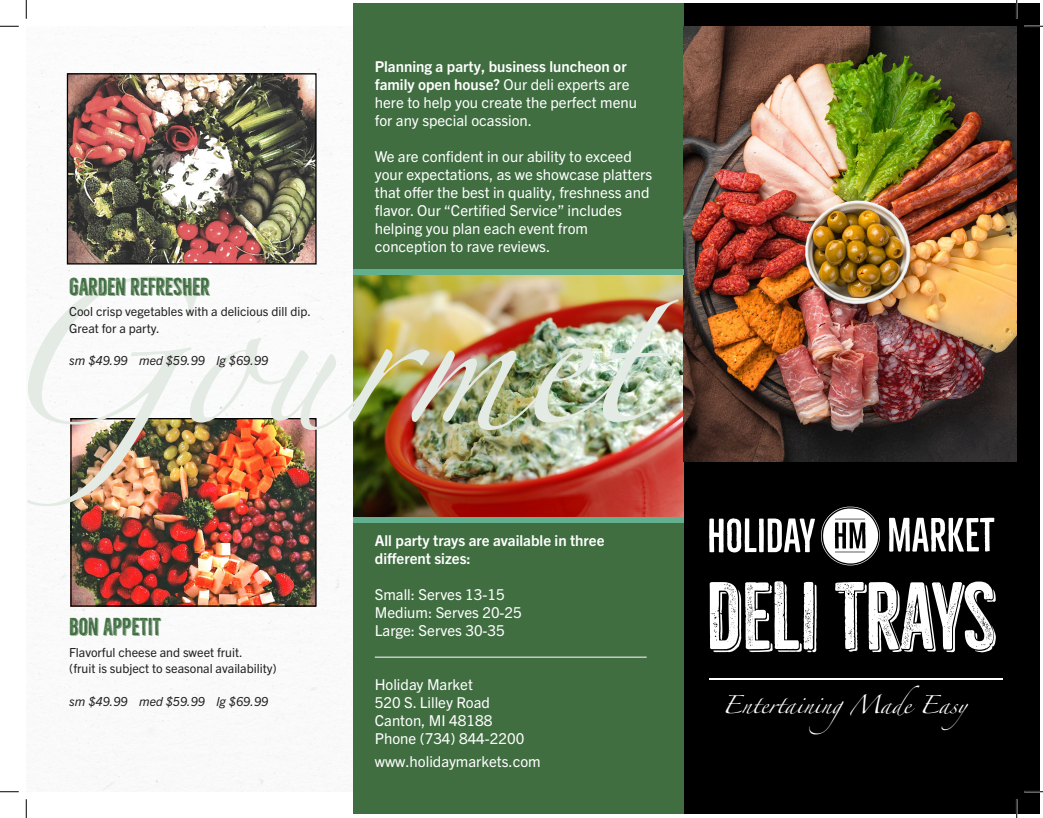
<style>
.page{position:relative;width:1043px;height:818px;background:#fff}
.page>*{position:absolute;margin:0;border:0;box-sizing:border-box;transform-origin:0 0}
.t1{font:130px "Zapfino";color:#e4ebe4}
.t2{font:87.5px "Bellfort Press Shadow";color:#fff}
.t3{font:700 22.5px "Bellfort Press Shadow";color:#406e41}
.t4{font:16.25px "Zapfino";color:#fff}
.t5{font:15px/18px "Trade Gothic Next LT Pro";color:#fff}
.t6{font:700 15px/18px "Trade Gothic Next LT Pro";color:#fff}
.t7{font:12.5px/16.2px "Trade Gothic Next LT Pro";color:#231f20}
.t8{font:italic 12.5px "Trade Gothic Next LT Pro";color:#231f20}
.s1{font-weight:700}
</style>
<div class="page">
<div style="left:683px;top:4px;width:356px;height:810px;background:#000"></div>
<div style="left:353px;top:4px;width:330px;height:810px;background:#406e41"></div>
<img style="left:72px;top:420px;width:242px;height:184px">
<div style="left:70px;top:418px;width:246px;height:188px;border:1px solid #000"></div>
<hr style="left:375px;top:656px;width:271px;height:1px;background:#fff">
<img style="left:353px;top:275px;width:330px;height:242px">
<img style="left:69px;top:75px;width:245px;height:187px">
<div style="left:67px;top:73px;width:249px;height:191px;border:1px solid #000"></div>
<svg style="left:821px;top:506px;width:58px;height:59px"></svg>
<svg style="left:709px;top:518px;width:106px;height:34px"></svg>
<svg style="left:889px;top:517px;width:105px;height:34px"></svg>
<hr style="left:709px;top:678px;width:293px;height:1px;background:#fff">
<img style="left:683px;top:26px;width:333px;height:435px">
<div style="left:353px;top:269px;width:330px;height:6px;background:#63b08f"></div>
<div style="left:353px;top:517px;width:330px;height:6px;background:#63b08f"></div>
<svg style="left:0;top:25px;width:19px;height:2px"></svg>
<svg style="left:1024px;top:25px;width:18px;height:2px"></svg>
<svg style="left:0;top:791px;width:19px;height:1px"></svg>
<svg style="left:1024px;top:790px;width:18px;height:2px"></svg>
<svg style="left:25px;top:0;width:2px;height:19px"></svg>
<svg style="left:25px;top:799px;width:2px;height:19px"></svg>
<svg style="left:1015px;top:0;width:2px;height:19px"></svg>
<svg style="left:1015px;top:799px;width:2px;height:19px"></svg>
<p class="t5" style="left:375px;top:56px;width:264px"><span class="s1">Planning a party, business luncheon or family open house?</span> Our deli experts are here to help you create the perfect menu for any special ocassion.</p>
<p class="t5" style="left:375px;top:146px;width:279px">We are confident in our ability to exceed your expectations, as we showcase platters that offer the best in quality, freshness and flavor. Our “Certified Service” includes helping you plan each event from conception to rave reviews.</p>
<p class="t1" style="left:-8px;top:299px;width:660px">Gourmet</p>
<p class="t3" style="left:69px;top:273px;width:142px">GARDEN REFRESHER</p>
<p class="t7" style="left:69px;top:303px;width:243px">Cool crisp vegetables with a delicious dill dip.<br>Great for a party.</p>
<p class="t8" style="left:69px;top:352px;width:201px">sm $49.99 med $59.99 lg $69.99</p>
<p class="t3" style="left:69px;top:613px;width:93px">BON APPETIT</p>
<p class="t7" style="left:69px;top:643px;width:175px">Flavorful cheese and sweet fruit.</p>
<p class="t7" style="left:69px;top:659px;width:209px">(fruit is subject to seasonal availability)</p>
<p class="t8" style="left:69px;top:692px;width:201px">sm $49.99 med $59.99 lg $69.99</p>
<p class="t6" style="left:375px;top:530px;width:231px">All party trays are available in three different sizes:</p>
<p class="t5" style="left:375px;top:584px;width:131px">Small: Serves 13-15</p>
<p class="t5" style="left:375px;top:602px;width:148px">Medium: Serves 20-25</p>
<p class="t5" style="left:375px;top:620px;width:131px">Large: Serves 30-35</p>
<p class="t5" style="left:375px;top:674px;width:100px">Holiday Market</p>
<p class="t5" style="left:375px;top:692px;width:117px">520 S. Lilley Road</p>
<p class="t5" style="left:375px;top:710px;width:119px">Canton, MI 48188</p>
<p class="t5" style="left:375px;top:728px;width:151px">Phone (734) 844-2200</p>
<p class="t5" style="left:375px;top:751px;width:167px">www.holidaymarkets.com</p>
<p class="t2" style="left:706px;top:564px;width:291px">DELI TRAYS</p>
<p class="t4" style="left:722px;top:697px;width:263px">EntertainingMade Easy</p>
</div>
